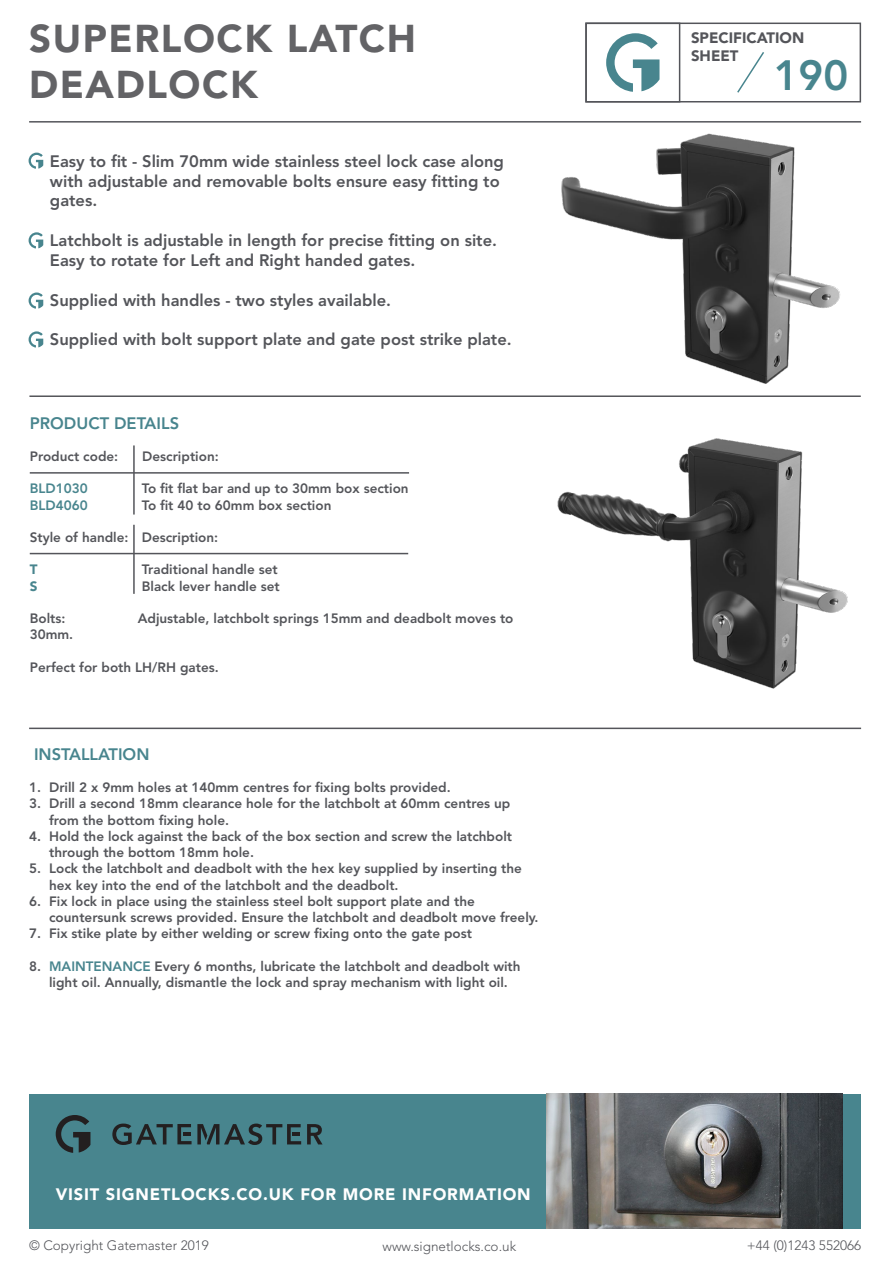
<style>
.page{position:relative;width:893px;height:1263px;background:#fff}
.page>*{position:absolute;margin:0;border:0;box-sizing:border-box;transform-origin:0 0}
.t1{font:800 42px "Avenir LT Std";color:#48858e}
.t2{font:900 38.4px/46.2px "Avenir LT Std";letter-spacing:.04em;color:#636366}
.t3{font:800 16.5px/19.8px "Avenir LT Std";color:#54555a}
.t4{font:900 16.5px "Avenir LT Std";letter-spacing:.05em;color:#fff}
.t5{font:800 16.5px "Avenir LT Std";color:#48858e}
.t6{font:900 15px/18px "Avenir LT Std";color:#54555a}
.t7{font:800 13.5px "Avenir LT Std";color:#54555a}
.t8{font:300 13.5px "Avenir LT Std";color:#54555a}
.t9{font:800 13.5px "Avenir LT Std";color:#48858e}
.t10{font:900 13.5px "Avenir LT Std";color:#48858e}
.s1{color:#48858e}
</style>
<div class="page">
<hr style="left:29px;top:121px;width:832px;height:2px;background:#54555a">
<div style="left:585px;top:23px;width:276px;height:79px;border:2px solid #54555a"></div>
<div style="left:585px;top:23px;width:95px;height:79px;border:2px solid #54555a"></div>
<svg style="left:606px;top:33px;width:53px;height:59px"></svg>
<svg style="left:737px;top:52px;width:27px;height:41px"></svg>
<div style="left:30px;top:1094px;width:831px;height:134px;background:#48858e"></div>
<hr style="left:30px;top:472px;width:379px;height:2px;background:#54555a">
<hr style="left:29px;top:728px;width:832px;height:1px;background:#54555a">
<svg style="left:29px;top:232px;width:14px;height:16px"></svg>
<svg style="left:29px;top:292px;width:14px;height:17px"></svg>
<svg style="left:56px;top:1115px;width:34px;height:38px"></svg>
<svg style="left:307px;top:1124px;width:15px;height:20px"></svg>
<svg style="left:112px;top:1123px;width:189px;height:22px"></svg>
<hr style="left:29px;top:395px;width:832px;height:2px;background:#54555a">
<img style="left:546px;top:1094px;width:296px;height:134px">
<hr style="left:133px;top:445px;width:2px;height:69px;background:#54555a">
<svg style="left:29px;top:153px;width:14px;height:16px"></svg>
<img style="left:561px;top:133px;width:279px;height:251px">
<img style="left:557px;top:438px;width:291px;height:251px">
<svg style="left:29px;top:331px;width:14px;height:17px"></svg>
<hr style="left:133px;top:525px;width:2px;height:69px;background:#54555a">
<hr style="left:30px;top:553px;width:378px;height:1px;background:#54555a">
<p class="t2" style="left:29px;top:15px;width:388px">SUPERLOCK LATCH<br>DEADLOCK</p>
<p class="t6" style="left:691px;top:29px;width:115px">SPECIFICATION<br>SHEET</p>
<p class="t1" style="left:774px;top:51px;width:76px">190</p>
<p class="t3" style="left:50px;top:151px;width:455px">Easy to fit - Slim 70mm wide stainless steel lock case along with adjustable and removable bolts ensure easy fitting to gates.</p>
<p class="t3" style="left:50px;top:230px;width:449px">Latchbolt is adjustable in length for precise fitting on site.<br>Easy to rotate for Left and Right handed gates.</p>
<p class="t3" style="left:50px;top:290px;width:343px">Supplied with handles - two styles available.</p>
<p class="t3" style="left:50px;top:329px;width:463px">Supplied with bolt support plate and gate post strike plate.</p>
<p class="t5" style="left:30px;top:413px;width:151px">PRODUCT DETAILS</p>
<p class="t7" style="left:30px;top:448px;width:90px">Product code:</p>
<p class="t7" style="left:142px;top:448px;width:78px">Description:</p>
<p class="t9" style="left:30px;top:481px;width:59px">BLD1030</p>
<p class="t7" style="left:142px;top:481px;width:268px">To fit flat bar and up to 30mm box section</p>
<p class="t9" style="left:30px;top:497px;width:59px">BLD4060</p>
<p class="t7" style="left:142px;top:497px;width:191px">To fit 40 to 60mm box section</p>
<p class="t7" style="left:30px;top:529px;width:190px">Style of handle: Description:</p>
<p class="t10" style="left:30px;top:561px;width:9px">T</p>
<p class="t7" style="left:142px;top:562px;width:138px">Traditional handle set</p>
<p class="t10" style="left:30px;top:578px;width:9px">S</p>
<p class="t7" style="left:142px;top:578px;width:140px">Black lever handle set</p>
<p class="t7" style="left:30px;top:610px;width:37px">Bolts:</p>
<p class="t7" style="left:138px;top:610px;width:377px">Adjustable, latchbolt springs 15mm and deadbolt moves to</p>
<p class="t7" style="left:30px;top:626px;width:45px">30mm.</p>
<p class="t7" style="left:30px;top:659px;width:190px">Perfect for both LH/RH gates.</p>
<p class="t5" style="left:34px;top:744px;width:117px">INSTALLATION</p>
<p class="t7" style="left:29px;top:780px;width:423px">1. Drill 2 x 9mm holes at 140mm centres for fixing bolts provided.</p>
<p class="t7" style="left:29px;top:796px;width:483px">3. Drill a second 18mm clearance hole for the latchbolt at 60mm centres up</p>
<p class="t7" style="left:49px;top:812px;width:181px">from the bottom fixing hole.</p>
<p class="t7" style="left:29px;top:828px;width:484px">4. Hold the lock against the back of the box section and screw the latchbolt</p>
<p class="t7" style="left:49px;top:844px;width:206px">through the bottom 18mm hole.</p>
<p class="t7" style="left:29px;top:861px;width:494px">5. Lock the latchbolt and deadbolt with the hex key supplied by inserting the</p>
<p class="t7" style="left:49px;top:877px;width:351px">hex key into the end of the latchbolt and the deadbolt.</p>
<p class="t7" style="left:29px;top:893px;width:447px">6. Fix lock in place using the stainless steel bolt support plate and the</p>
<p class="t7" style="left:49px;top:909px;width:491px">countersunk screws provided. Ensure the latchbolt and deadbolt move freely.</p>
<p class="t7" style="left:29px;top:925px;width:444px">7. Fix stike plate by either welding or screw fixing onto the gate post</p>
<p class="t7" style="left:29px;top:958px;width:493px">8. <span class="s1">MAINTENANCE</span> Every 6 months, lubricate the latchbolt and deadbolt with</p>
<p class="t7" style="left:49px;top:974px;width:460px">light oil. Annually, dismantle the lock and spray mechanism with light oil.</p>
<p class="t4" style="left:56px;top:1184px;width:477px">VISIT SIGNETLOCKS.CO.UK FOR MORE INFORMATION</p>
<p class="t8" style="left:29px;top:1237px;width:181px">© Copyright Gatemaster 2019</p>
<p class="t8" style="left:383px;top:1238px;width:135px">www.signetlocks.co.uk</p>
<p class="t8" style="left:747px;top:1237px;width:116px">+44 (0)1243 552066</p>
</div>
